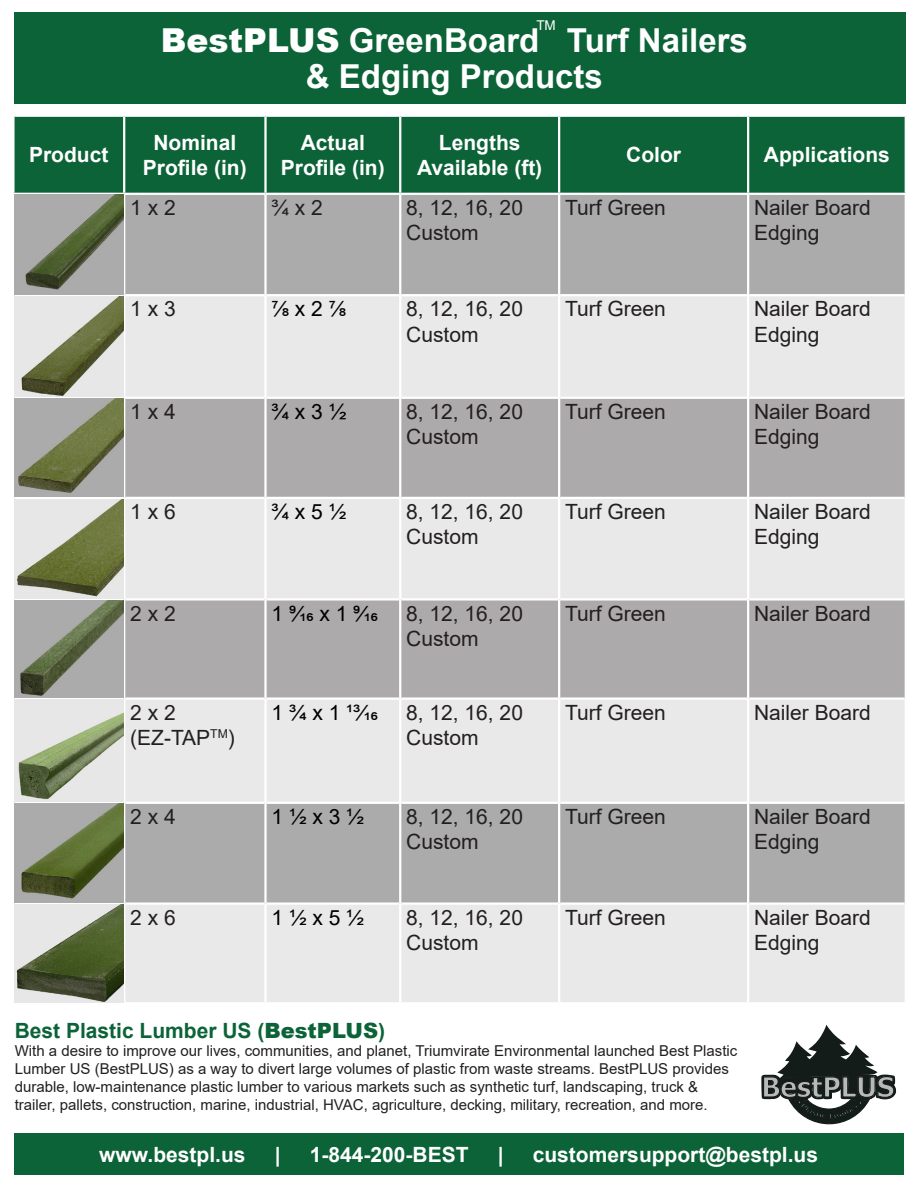
<style>
.page{position:relative;width:918px;height:1188px;background:#fff}
.page>*{position:absolute;margin:0;border:0;box-sizing:border-box;transform-origin:0 0}
.t1{font:700 33px/36px "Arial";color:#fff;text-align:center}
.t2{font:700 27.6px "Tahoma";color:#b9b9ba}
.t3{font:21px/25.2px "Arial";color:#231f20}
.t4{font:700 21px/25.2px "Arial";color:#fff;text-align:center}
.t5{font:21px "Arial";color:#000}
.t6{font:700 21px "Arial";color:#0b6337}
.t7{font:15px/18px "Arial";color:#231f20}
.t8{font:13.5px "Arial";color:#fff}
.s1{font-weight:900}
</style>
<div class="page">
<div style="left:14px;top:1134px;width:890px;height:41px;background:#0b6337"></div>
<div style="left:14px;top:13px;width:891px;height:91px;background:#0b6337"></div>
<svg style="left:761px;top:1025px;width:135px;height:100px"></svg>
<div style="left:15px;top:117px;width:890px;height:76px;background:#0b6337"></div>
<div style="left:125px;top:195px;width:780px;height:99px;background:#ababab"></div>
<div style="left:125px;top:296px;width:780px;height:706px;background:#e9e9e9"></div>
<div style="left:125px;top:399px;width:780px;height:98px;background:#adaaab"></div>
<div style="left:125px;top:601px;width:780px;height:96px;background:#adaaab"></div>
<div style="left:125px;top:804px;width:780px;height:98px;background:#ababab"></div>
<hr style="left:125px;top:397px;width:139px;height:2px;background:#fff">
<hr style="left:267px;top:397px;width:132px;height:2px;background:#fff">
<hr style="left:401px;top:397px;width:157px;height:2px;background:#fff">
<hr style="left:560px;top:397px;width:187px;height:2px;background:#fff">
<hr style="left:749px;top:397px;width:156px;height:2px;background:#fff">
<hr style="left:125px;top:497px;width:139px;height:2px;background:#fff">
<hr style="left:267px;top:497px;width:132px;height:2px;background:#fff">
<hr style="left:401px;top:497px;width:157px;height:2px;background:#fff">
<hr style="left:560px;top:497px;width:187px;height:2px;background:#fff">
<hr style="left:749px;top:497px;width:156px;height:2px;background:#fff">
<hr style="left:125px;top:598px;width:139px;height:3px;background:#fff">
<hr style="left:267px;top:598px;width:132px;height:3px;background:#fff">
<hr style="left:401px;top:598px;width:157px;height:3px;background:#fff">
<hr style="left:560px;top:598px;width:187px;height:3px;background:#fff">
<hr style="left:749px;top:598px;width:156px;height:3px;background:#fff">
<hr style="left:125px;top:697px;width:139px;height:3px;background:#fff">
<hr style="left:267px;top:697px;width:132px;height:3px;background:#fff">
<hr style="left:401px;top:697px;width:157px;height:3px;background:#fff">
<hr style="left:560px;top:697px;width:187px;height:3px;background:#fff">
<hr style="left:749px;top:697px;width:156px;height:3px;background:#fff">
<hr style="left:125px;top:802px;width:139px;height:2px;background:#fff">
<hr style="left:267px;top:802px;width:132px;height:2px;background:#fff">
<hr style="left:401px;top:802px;width:157px;height:2px;background:#fff">
<hr style="left:560px;top:802px;width:187px;height:2px;background:#fff">
<hr style="left:749px;top:802px;width:156px;height:2px;background:#fff">
<hr style="left:125px;top:902px;width:139px;height:3px;background:#fff">
<hr style="left:267px;top:902px;width:132px;height:3px;background:#fff">
<hr style="left:401px;top:902px;width:157px;height:3px;background:#fff">
<hr style="left:560px;top:902px;width:187px;height:3px;background:#fff">
<hr style="left:749px;top:902px;width:156px;height:3px;background:#fff">
<hr style="left:123px;top:117px;width:2px;height:76px;background:#fff">
<hr style="left:264px;top:117px;width:3px;height:76px;background:#fff">
<hr style="left:399px;top:117px;width:2px;height:76px;background:#fff">
<hr style="left:558px;top:117px;width:2px;height:76px;background:#fff">
<hr style="left:747px;top:117px;width:2px;height:76px;background:#fff">
<hr style="left:264px;top:195px;width:3px;height:100px;background:#fff">
<hr style="left:399px;top:195px;width:2px;height:100px;background:#fff">
<hr style="left:558px;top:195px;width:2px;height:100px;background:#fff">
<hr style="left:747px;top:195px;width:2px;height:100px;background:#fff">
<hr style="left:264px;top:295px;width:3px;height:103px;background:#fff">
<hr style="left:399px;top:295px;width:2px;height:103px;background:#fff">
<hr style="left:558px;top:295px;width:2px;height:103px;background:#fff">
<hr style="left:747px;top:295px;width:2px;height:103px;background:#fff">
<hr style="left:264px;top:398px;width:3px;height:100px;background:#fff">
<hr style="left:399px;top:398px;width:2px;height:100px;background:#fff">
<hr style="left:558px;top:398px;width:2px;height:100px;background:#fff">
<hr style="left:747px;top:398px;width:2px;height:100px;background:#fff">
<hr style="left:264px;top:498px;width:3px;height:101px;background:#fff">
<hr style="left:399px;top:498px;width:2px;height:101px;background:#fff">
<hr style="left:558px;top:498px;width:2px;height:101px;background:#fff">
<hr style="left:747px;top:498px;width:2px;height:101px;background:#fff">
<hr style="left:264px;top:599px;width:3px;height:100px;background:#fff">
<hr style="left:399px;top:599px;width:2px;height:100px;background:#fff">
<hr style="left:558px;top:599px;width:2px;height:100px;background:#fff">
<hr style="left:747px;top:599px;width:2px;height:100px;background:#fff">
<hr style="left:264px;top:699px;width:3px;height:104px;background:#fff">
<hr style="left:399px;top:699px;width:2px;height:104px;background:#fff">
<hr style="left:558px;top:699px;width:2px;height:104px;background:#fff">
<hr style="left:747px;top:699px;width:2px;height:104px;background:#fff">
<hr style="left:264px;top:803px;width:3px;height:101px;background:#fff">
<hr style="left:399px;top:803px;width:2px;height:101px;background:#fff">
<hr style="left:558px;top:803px;width:2px;height:101px;background:#fff">
<hr style="left:747px;top:803px;width:2px;height:101px;background:#fff">
<hr style="left:264px;top:904px;width:3px;height:98px;background:#fff">
<hr style="left:399px;top:904px;width:2px;height:98px;background:#fff">
<hr style="left:558px;top:904px;width:2px;height:98px;background:#fff">
<hr style="left:747px;top:904px;width:2px;height:98px;background:#fff">
<img style="left:15px;top:195px;width:108px;height:99px">
<img style="left:15px;top:296px;width:108px;height:101px">
<img style="left:15px;top:399px;width:108px;height:98px">
<img style="left:15px;top:499px;width:108px;height:99px">
<img style="left:15px;top:601px;width:108px;height:96px">
<img style="left:15px;top:700px;width:108px;height:102px">
<img style="left:15px;top:804px;width:108px;height:98px">
<img style="left:15px;top:905px;width:108px;height:97px">
<p class="t4" style="left:29px;top:143px;width:81px">Product</p>
<p class="t8" style="left:536px;top:16px;width:21px">TM</p>
<p class="t1" style="left:161px;top:23px;width:589px"><span class="s1">BestPLUS</span> GreenBoard Turf Nailers &amp; Edging Products</p>
<p class="t4" style="left:143px;top:130px;width:105px">Nominal<br>Profile (in)</p>
<p class="t4" style="left:281px;top:130px;width:105px">Actual<br>Profile (in)</p>
<p class="t4" style="left:417px;top:130px;width:127px">Lengths<br>Available (ft)</p>
<p class="t3" style="left:130px;top:195px;width:47px">1 x 2</p>
<p class="t3" style="left:272px;top:195px;width:53px">¾ x 2</p>
<p class="t3" style="left:406px;top:195px;width:118px">8, 12, 16, 20</p>
<p class="t3" style="left:406px;top:220px;width:74px">Custom</p>
<p class="t3" style="left:130px;top:296px;width:47px">1 x 3</p>
<p class="t5" style="left:272px;top:295px;width:76px">7/8 x 2 7/8</p>
<p class="t3" style="left:406px;top:296px;width:118px">8, 12, 16, 20</p>
<p class="t3" style="left:406px;top:322px;width:74px">Custom</p>
<p class="t4" style="left:626px;top:143px;width:56px">Color</p>
<p class="t4" style="left:764px;top:143px;width:128px">Applications</p>
<p class="t3" style="left:565px;top:195px;width:102px">Turf Green</p>
<p class="t3" style="left:754px;top:195px;width:118px">Nailer Board<br>Edging</p>
<p class="t3" style="left:565px;top:296px;width:102px">Turf Green</p>
<p class="t3" style="left:754px;top:296px;width:118px">Nailer Board<br>Edging</p>
<p class="t3" style="left:130px;top:399px;width:47px">1 x 4</p>
<p class="t5" style="left:272px;top:397px;width:76px">¾ x 3 ½</p>
<p class="t3" style="left:406px;top:399px;width:118px">8, 12, 16, 20</p>
<p class="t3" style="left:406px;top:424px;width:74px">Custom</p>
<p class="t3" style="left:130px;top:499px;width:47px">1 x 6</p>
<p class="t5" style="left:272px;top:497px;width:76px">¾ x 5 1/2</p>
<p class="t3" style="left:406px;top:499px;width:118px">8, 12, 16, 20</p>
<p class="t3" style="left:406px;top:524px;width:74px">Custom</p>
<p class="t3" style="left:130px;top:601px;width:47px">2 x 2</p>
<p class="t5" style="left:272px;top:599px;width:108px">1 9/16 x 1 9/16</p>
<p class="t3" style="left:406px;top:601px;width:118px">8, 12, 16, 20</p>
<p class="t3" style="left:406px;top:626px;width:74px">Custom</p>
<p class="t3" style="left:565px;top:399px;width:102px">Turf Green</p>
<p class="t3" style="left:754px;top:399px;width:118px">Nailer Board<br>Edging</p>
<p class="t3" style="left:565px;top:499px;width:102px">Turf Green</p>
<p class="t3" style="left:754px;top:499px;width:118px">Nailer Board<br>Edging</p>
<p class="t3" style="left:565px;top:601px;width:102px">Turf Green</p>
<p class="t3" style="left:754px;top:601px;width:118px">Nailer Board</p>
<p class="t3" style="left:130px;top:700px;width:106px">2 x 2 (EZ-TAP<sup>TM</sup>)</p>
<p class="t5" style="left:272px;top:698px;width:108px">1 3/4 x 1 13/16</p>
<p class="t3" style="left:406px;top:700px;width:118px">8, 12, 16, 20</p>
<p class="t3" style="left:406px;top:725px;width:74px">Custom</p>
<p class="t3" style="left:565px;top:700px;width:102px">Turf Green</p>
<p class="t3" style="left:754px;top:700px;width:118px">Nailer Board</p>
<p class="t3" style="left:130px;top:804px;width:47px">2 x 4</p>
<p class="t5" style="left:272px;top:802px;width:94px">1 1/2 x 3 1/2</p>
<p class="t3" style="left:406px;top:804px;width:118px">8, 12, 16, 20</p>
<p class="t3" style="left:406px;top:829px;width:74px">Custom</p>
<p class="t3" style="left:130px;top:905px;width:47px">2 x 6</p>
<p class="t5" style="left:272px;top:903px;width:94px">1 1/2 x 5 1/2</p>
<p class="t3" style="left:406px;top:905px;width:118px">8, 12, 16, 20</p>
<p class="t3" style="left:406px;top:930px;width:74px">Custom</p>
<p class="t3" style="left:565px;top:804px;width:102px">Turf Green</p>
<p class="t3" style="left:754px;top:804px;width:118px">Nailer Board<br>Edging</p>
<p class="t3" style="left:565px;top:905px;width:102px">Turf Green</p>
<p class="t3" style="left:754px;top:905px;width:118px">Nailer Board<br>Edging</p>
<p class="t6" style="left:15px;top:1016px;width:372px">Best Plastic Lumber US (<span class="s1">BestPLUS</span>)</p>
<p class="t7" style="left:15px;top:1042px;width:724px">With a desire to improve our lives, communities, and planet, Triumvirate Environmental launched Best Plastic Lumber US (BestPLUS) as a way to divert large volumes of plastic from waste streams. BestPLUS provides durable, low-maintenance plastic lumber to various markets such as synthetic turf, landscaping, truck &amp; trailer, pallets, construction, marine, industrial, HVAC, agriculture, decking, military, recreation, and more.</p>
<p class="t2" style="left:761px;top:1068px;width:134px">BestPLUS</p>
<p class="t4" style="left:99px;top:1142px;width:148px">www.bestpl.us</p>
<p class="t4" style="left:275px;top:1142px;width:7px">|</p>
<p class="t4" style="left:310px;top:1142px;width:160px">1-844-200-BEST</p>
<p class="t4" style="left:498px;top:1142px;width:7px">|</p>
<p class="t4" style="left:533px;top:1142px;width:287px">customersupport@bestpl.us</p>
</div>
